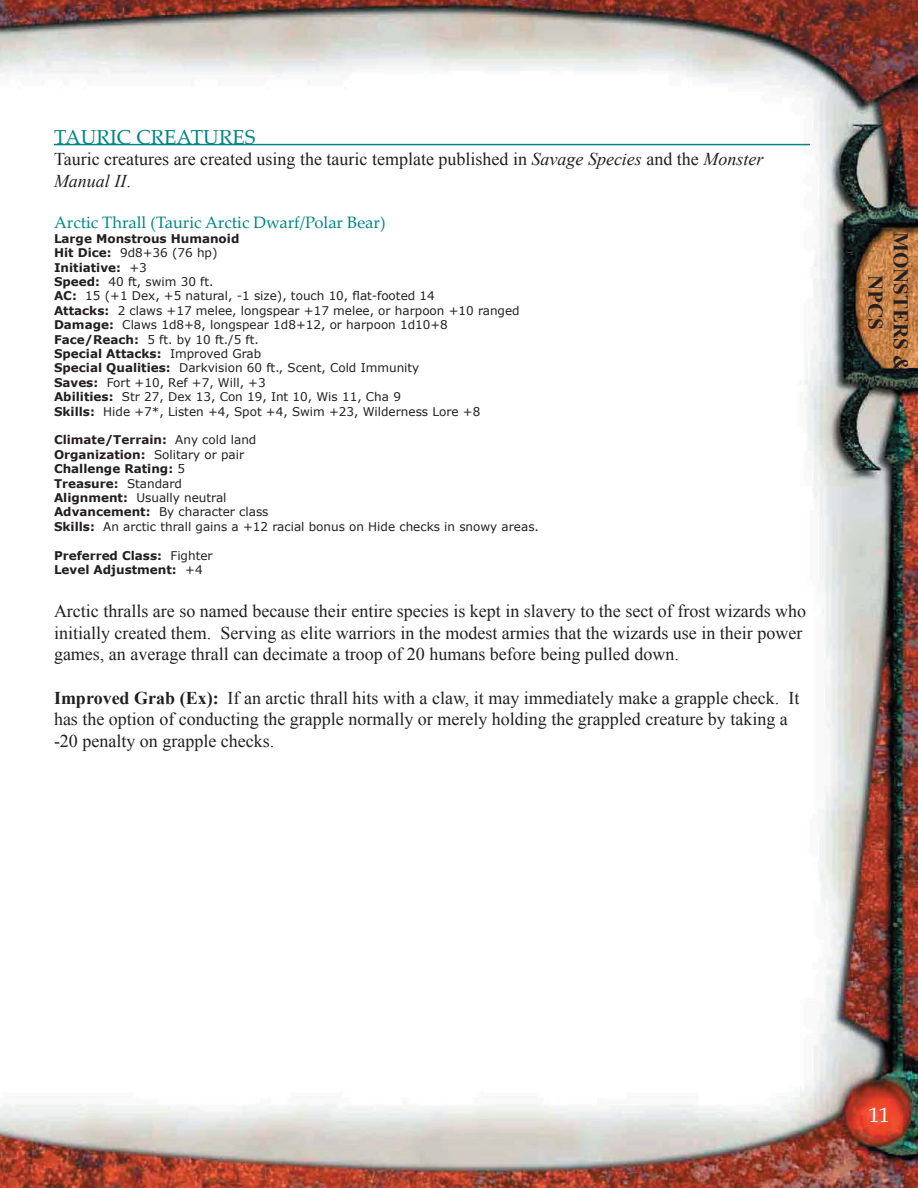
<style>
.page{position:relative;width:918px;height:1188px;background:#fff}
.page>*{position:absolute;margin:0;border:0;box-sizing:border-box;transform-origin:0 0}
.t1{font:700 21px/25.2px "Times New Roman";color:#231f20;text-align:center}
.t2{font:21px "Book Antiqua";color:#fff}
.t3{font:20.25px "Palatino Linotype";color:#008682}
.t4{font:18px/21.6px "Times New Roman";color:#231f20}
.t5{font:16.5px "Palatino Linotype";color:#008682}
.t6{font:12px/14.4px "Verdana";color:#231f20}
.t7{font:700 12px/14.4px "Verdana";color:#231f20}
.s1{font-style:italic}
.s2{font-weight:700}
.s3{font-weight:400}
</style>
<div class="page">
<img style="left:0;top:0;width:918px;height:1188px">
<hr style="left:54px;top:144px;width:756px;height:1px;background:#008682">
<h2 class="t3" style="left:54px;top:123px;width:203px">TAURIC CREATURES</h2>
<h3 class="t4" style="left:54px;top:148px;width:711px">Tauric creatures are created using the tauric template published in <span class="s1">Savage Species</span> and the <span class="s1">Monster<br>Manual II</span>.</h3>
<h3 class="t5" style="left:54px;top:211px;width:333px">Arctic Thrall (Tauric Arctic Dwarf/Polar Bear)</h3>
<p class="t6" style="left:54px;top:231px;width:467px"><span class="s2">Large Monstrous Humanoid<br>Hit Dice:</span> 9d8+36 (76 hp)<br><span class="s2">Initiative:</span> +3<br><span class="s2">Speed:</span> 40 ft, swim 30 ft.<br><span class="s2">AC:</span> 15 (+1 Dex, +5 natural, -1 size), touch 10, flat-footed 14<br><span class="s2">Attacks:</span> 2 claws +17 melee, longspear +17 melee, or harpoon +10 ranged <span class="s2">Damage:</span> Claws 1d8+8, longspear 1d8+12, or harpoon 1d10+8<br><span class="s2">Face/Reach:</span> 5 ft. by 10 ft./5 ft.<br><span class="s2">Special Attacks:</span> Improved Grab<br><span class="s2">Special Qualities:</span> Darkvision 60 ft., Scent, Cold Immunity<br><span class="s2">Saves:</span> Fort +10, Ref +7, Will, +3<br><span class="s2">Abilities:</span> Str 27, Dex 13, Con 19, Int 10, Wis 11, Cha 9<br><span class="s2">Skills:</span> Hide +7*, Listen +4, Spot +4, Swim +23, Wilderness Lore +8</p>
<p class="t6" style="left:54px;top:432px;width:486px"><span class="s2">Climate/Terrain:</span> Any cold land<br><span class="s2">Organization:</span> Solitary or pair<br><span class="s2">Challenge Rating:</span> 5<br><span class="s2">Treasure:</span> Standard<br><span class="s2">Alignment:</span> Usually neutral<br><span class="s2">Advancement:</span> By character class<br><span class="s2">Skills:</span> An arctic thrall gains a +12 racial bonus on Hide checks in snowy areas.</p>
<p class="t7" style="left:54px;top:548px;width:160px">Preferred Class: <span class="s3">Fighter<br></span>Level Adjustment: <span class="s3">+4</span></p>
<p class="t4" style="left:54px;top:600px;width:754px">Arctic thralls are so named because their entire species is kept in slavery to the sect of frost wizards who initially created them. Serving as elite warriors in the modest armies that the wizards use in their power games, an average thrall can decimate a troop of 20 humans before being pulled down.</p>
<h3 class="t4" style="left:54px;top:687px;width:747px"><span class="s2">Improved Grab (Ex):</span> If an arctic thrall hits with a claw, it may immediately make a grapple check. It has the option of conducting the grapple normally or merely holding the grappled creature by taking a -20 penalty on grapple checks.</h3>
<h1 class="t1" style="left:914px;top:232px;width:142px;rotate:90deg">MONSTERS &amp;<br>NPCS</h1>
<h1 class="t2" style="left:869px;top:1100px;width:22px">11</h1>
</div>
